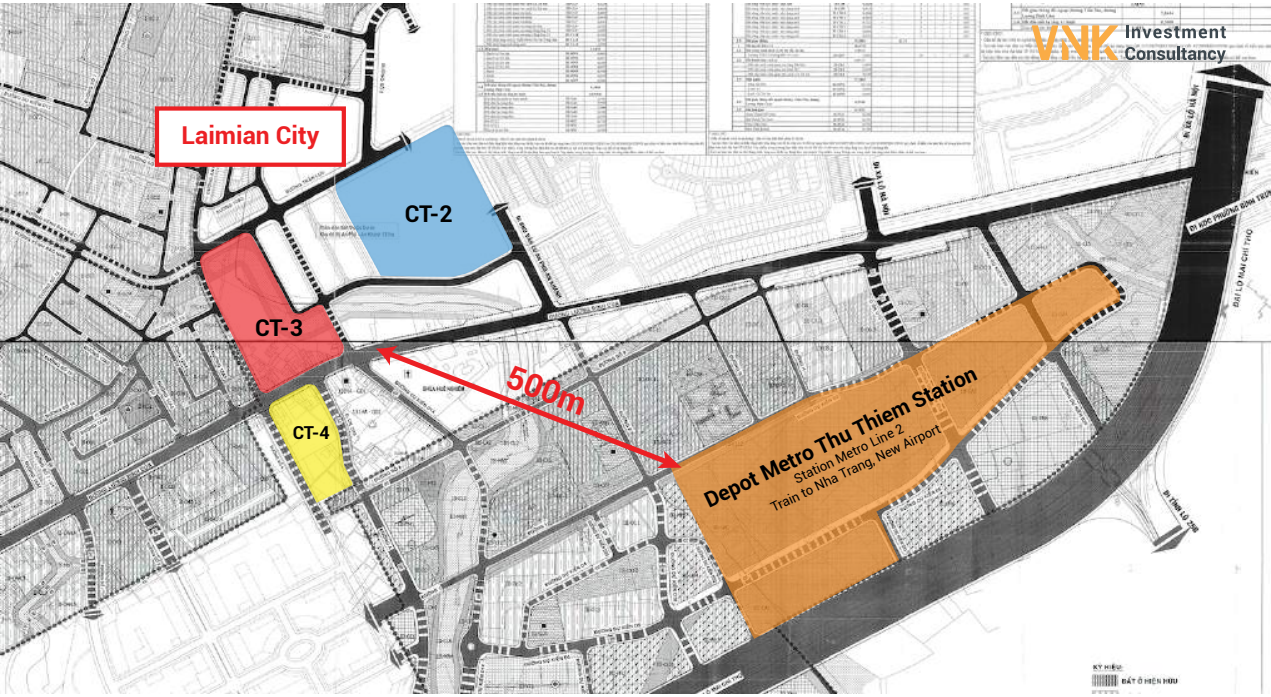
<style>
.page{position:relative;width:1271px;height:697px;background:#fff}
.page>*{position:absolute;margin:0;border:0;box-sizing:border-box;transform-origin:0 0}
.t1{font:700 32px "Roboto";color:#ec2024}
.t2{font:700 24.5px "Roboto";color:#ec2024}
.t3{font:700 23px "Roboto";color:#000}
.t4{font:700 21.25px "Roboto";color:#000}
.t5{font:700 17.75px "Roboto";color:#000}
.t6{font:13.25px/15.8px "Roboto";color:#000;text-align:center}
</style>
<div class="page">
<img style="left:0;top:3px;width:1270px;height:690px">
<svg style="left:670px;top:265px;width:450px;height:373px;background:#c1aa92"></svg>
<svg style="left:512px;top:346px;width:161px;height:122px;background:#beb7b7"></svg>
<svg style="left:200px;top:125px;width:312px;height:377px"></svg>
<svg style="left:657px;top:450px;width:24px;height:17px"></svg>
<div style="left:155px;top:106px;width:191px;height:61px;background:#fff;border:4px solid #ec2024"></div>
<svg style="left:1031px;top:25px;width:87px;height:35px"></svg>
<svg style="left:1125px;top:25px;width:100px;height:13px"></svg>
<svg style="left:1125px;top:46px;width:100px;height:18px"></svg>
<h2 class="t2" style="left:181px;top:118px;width:139px">Laimian City</h2>
<h3 class="t3" style="left:255px;top:311px;width:49px">CT-3</h3>
<h3 class="t5" style="left:293px;top:420px;width:38px">CT-4</h3>
<h3 class="t3" style="left:405px;top:197px;width:49px">CT-2</h3>
<h1 class="t1" style="left:516px;top:354px;width:85px;rotate:21deg">500m</h1>
<h3 class="t4" style="left:699px;top:488px;width:300px;rotate:-26deg">Depot Metro Thu Thiem Station</h3>
<p class="t6" style="left:761px;top:486px;width:188px;rotate:-26deg">Station Metro Line 2<br>Train to Nha Trang, New Airport</p>
</div>
